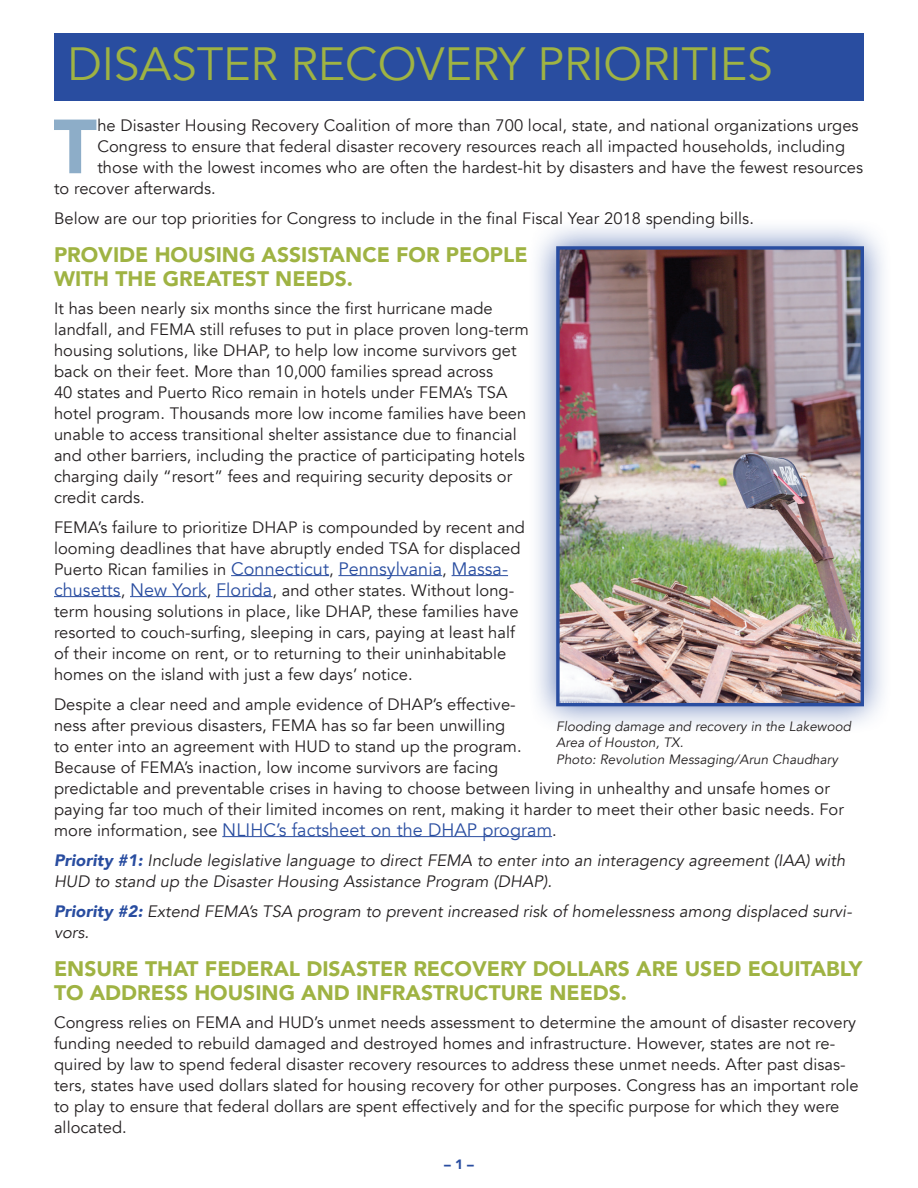
<style>
.page{position:relative;width:918px;height:1188px;background:#fff}
.page>*{position:absolute;margin:0;border:0;box-sizing:border-box;transform-origin:0 0}
.Normal-Dropcap{font:900 75.75px "Avenir";color:#8dadc8}
.Heading_1{font:46.5px "Avenir";letter-spacing:-.005em;color:#9fb343}
.Heading_2{font:900 21px/24px "Avenir";color:#9fb343}
.t1{font:18px "Avenir";letter-spacing:.005em;color:#294da0}
.Normal-Dropcap-2{font:16.5px/21px "Avenir";letter-spacing:.005em;color:#231f20}
.t2{font:italic 16.5px/21px "Avenir";letter-spacing:.005em;color:#231f20}
.t3{font:italic 13.5px/16.5px "Avenir";letter-spacing:.005em;color:#231f20}
.t4{font:900 13.5px "Avenir";color:#294da0}
.s1{font-size:16.5px;color:#231f20}
.s2{font-size:18px;color:#294da0}
.s3{font-weight:900;color:#294da0}
</style>
<div class="page">
<hr style="left:231px;top:575px;width:98px;height:1px;background:#294da0">
<hr style="left:338px;top:575px;width:104px;height:1px;background:#294da0">
<hr style="left:452px;top:575px;width:56px;height:1px;background:#294da0">
<hr style="left:54px;top:596px;width:67px;height:1px;background:#294da0">
<hr style="left:130px;top:596px;width:77px;height:1px;background:#294da0">
<hr style="left:216px;top:596px;width:56px;height:1px;background:#294da0">
<hr style="left:222px;top:836px;width:330px;height:1px;background:#294da0">
<div style="left:54px;top:34px;width:810px;height:67px;background:#294da0"></div>
<div style="left:528px;top:218px;width:365px;height:517px;background:#294da0;opacity:.75"></div>
<img style="left:560px;top:250px;width:300px;height:452px">
<div style="left:556px;top:246px;width:308px;height:460px;border:3px solid #294da0"></div>
<p class="Heading_1" style="left:68px;top:37px;width:707px">DISASTER RECOVERY PRIORITIES</p>
<p class="Normal-Dropcap" style="left:53px;top:82px;width:45px">T</p>
<p class="Normal-Dropcap-2" style="left:97px;top:115px;width:763px">he Disaster Housing Recovery Coalition of more than 700 local, state, and national organizations urges</p>
<p class="Normal-Dropcap-2" style="left:97px;top:136px;width:749px">Congress to ensure that federal disaster recovery resources reach all impacted households, including</p>
<p class="Normal-Dropcap-2" style="left:97px;top:157px;width:767px">those with the lowest incomes who are often the hardest-hit by disasters and have the fewest resources</p>
<p class="Normal-Dropcap-2" style="left:54px;top:178px;width:163px">to recover afterwards.</p>
<p class="Normal-Dropcap-2" style="left:54px;top:208px;width:701px">Below are our top priorities for Congress to include in the final Fiscal Year 2018 spending bills.</p>
<p class="Heading_2" style="left:54px;top:242px;width:475px">PROVIDE HOUSING ASSISTANCE FOR PEOPLE<br>WITH THE GREATEST NEEDS.</p>
<p class="Normal-Dropcap-2" style="left:54px;top:298px;width:476px">It has been nearly six months since the first hurricane made landfall, and FEMA still refuses to put in place proven long-term housing solutions, like DHAP, to help low income survivors get back on their feet. More than 10,000 families spread across<br>40 states and Puerto Rico remain in hotels under FEMA’s TSA hotel program. Thousands more low income families have been unable to access transitional shelter assistance due to financial and other barriers, including the practice of participating hotels charging daily “resort” fees and requiring security deposits or credit cards.</p>
<p class="Normal-Dropcap-2" style="left:54px;top:517px;width:473px">FEMA’s failure to prioritize DHAP is compounded by recent and looming deadlines that have abruptly ended TSA for displaced</p>
<p class="t1" style="left:54px;top:558px;width:456px"><span class="s1">Puerto Rican families in</span> Connecticut<span class="s1">,</span> Pennsylvania<span class="s1">,</span> Massa-</p>
<p class="Normal-Dropcap-2" style="left:54px;top:580px;width:466px"><span class="s2">chusetts</span>, <span class="s2">New York</span>, <span class="s2">Florida</span>, and other states. Without long&shy;term housing solutions in place, like DHAP, these families have resorted to couch-surfing, sleeping in cars, paying at least half of their income on rent, or to returning to their uninhabitable homes on the island with just a few days’ notice.</p>
<p class="Normal-Dropcap-2" style="left:54px;top:694px;width:791px">Despite a clear need and ample evidence of DHAP’s effective-<br>ness after previous disasters, FEMA has so far been unwilling<br>to enter into an agreement with HUD to stand up the program.<br>Because of FEMA’s inaction, low income survivors are facing<br>predictable and preventable crises in having to choose between living in unhealthy and unsafe homes or paying far too much of their limited incomes on rent, making it harder to meet their other basic needs. For</p>
<p class="t1" style="left:54px;top:819px;width:504px"><span class="s1">more information, see</span> NLIHC’s factsheet on the DHAP program<span class="s1">.</span></p>
<p class="t2" style="left:54px;top:850px;width:793px"><span class="s3">Priority #1:</span> Include legislative language to direct FEMA to enter into an interagency agreement (IAA) with<br>HUD to stand up the Disaster Housing Assistance Program (DHAP).</p>
<p class="t2" style="left:54px;top:901px;width:799px"><span class="s3">Priority #2:</span> Extend FEMA’s TSA program to prevent increased risk of homelessness among displaced survi&shy;vors.</p>
<p class="Heading_2" style="left:54px;top:956px;width:810px">ENSURE THAT FEDERAL DISASTER RECOVERY DOLLARS ARE USED EQUITABLY<br>TO ADDRESS HOUSING AND INFRASTRUCTURE NEEDS.</p>
<p class="Normal-Dropcap-2" style="left:54px;top:1012px;width:806px">Congress relies on FEMA and HUD’s unmet needs assessment to determine the amount of disaster recovery funding needed to rebuild damaged and destroyed homes and infrastructure. However, states are not re&shy;quired by law to spend federal disaster recovery resources to address these unmet needs. After past disas&shy;ters, states have used dollars slated for housing recovery for other purposes. Congress has an important role to play to ensure that federal dollars are spent effectively and for the specific purpose for which they were allocated.</p>
<p class="t3" style="left:556px;top:718px;width:296px">Flooding damage and recovery in the Lakewood<br>Area of Houston, TX.<br>Photo: Revolution Messaging/Arun Chaudhary</p>
<p class="t4" style="left:444px;top:1153px;width:31px">– 1 –</p>
</div>
